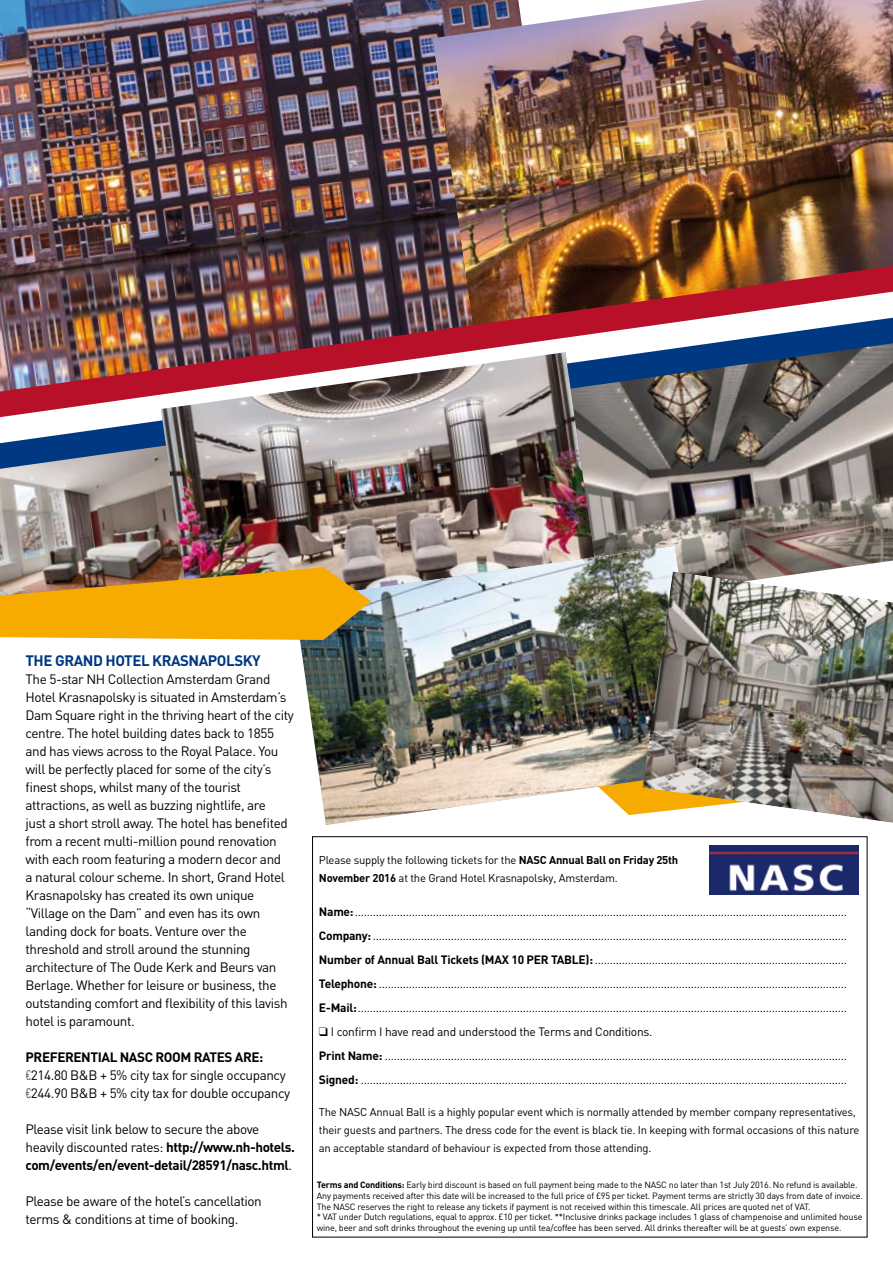
<style>
.page{position:relative;width:893px;height:1263px;background:#fff}
.page>*{position:absolute;margin:0;border:0;box-sizing:border-box;transform-origin:0 0}
.t1{font:700 15px "DIN";letter-spacing:-.03em;color:#003882}
.t2{font:13.5px/18px "DIN";letter-spacing:-.03em;color:#000}
.t3{font:700 13.5px/18px "DIN";letter-spacing:-.03em;color:#000}
.t4{font:12px/24px "DIN";letter-spacing:-.02em;color:#000;text-align:justify}
.t5{font:700 12px "DIN";color:#000}
.t6{font:11.25px/18px "DIN";letter-spacing:-.02em;color:#000}
.t7{font:9px/10.8px "DIN";letter-spacing:-.02em;color:#000}
.s1{font-weight:700}
.s2{font-family:"DIN Cond Light Expert"}
.s3{font-weight:400}
</style>
<div class="page">
<img style="left:710px;top:845px;width:148px;height:49px">
<img style="left:597px;top:473px;width:296px;height:98px">
<img style="left:0;top:473px;width:161px;height:94px">
<img style="left:0;top:0;width:432px;height:260px">
<img style="left:432px;top:0;width:461px;height:260px">
<img style="left:0;top:260px;width:893px;height:51px">
<img style="left:0;top:311px;width:893px;height:162px">
<img style="left:161px;top:352px;width:436px;height:215px">
<img style="left:294px;top:546px;width:412px;height:279px">
<img style="left:642px;top:571px;width:251px;height:252px">
<img style="left:0;top:567px;width:371px;height:73px">
<p class="t1" style="left:26px;top:651px;width:237px">THE GRAND HOTEL KRASNAPOLSKY</p>
<p class="t2" style="left:26px;top:670px;width:270px">The 5-star NH Collection Amsterdam Grand Hotel Krasnapolsky is situated in Amsterdam’s Dam Square right in the thriving heart of the city centre. The hotel building dates back to 1855 and has views across to the Royal Palace. You will be perfectly placed for some of the city’s finest shops, whilst many of the tourist attractions, as well as buzzing nightlife, are<br>just a short stroll away. The hotel has benefited from a recent multi-million pound renovation with each room featuring a modern decor and<br>a natural colour scheme. In short, Grand Hotel Krasnapolsky has created its own unique “Village on the Dam” and even has its own landing dock for boats. Venture over the threshold and stroll around the stunning architecture of The Oude Kerk and Beurs van Berlage. Whether for leisure or business, the outstanding comfort and flexibility of this lavish hotel is paramount.</p>
<p class="t3" style="left:26px;top:1048px;width:148px">PREFERENTIAL NASC Room</p>
<p class="t3" style="left:194px;top:1048px;width:17px">Rates</p>
<p class="t2" style="left:26px;top:1048px;width:266px;text-indent:209px"><span class="s1">are : </span><span class="s2">€</span>214.80 B&amp;B + 5% city tax for single occupancy <span class="s2">€</span>244.90 B&amp;B + 5% city tax for double occupancy</p>
<p class="t3" style="left:26px;top:1120px;width:271px"><span class="s3">Please visit link below to secure the above heavily discounted rates:</span> http://www.nh-hotels. com/events/en/event-detail/28591/nasc.html<span class="s3">.</span></p>
<p class="t2" style="left:26px;top:1192px;width:238px">Please be aware of the hotel’s cancellation terms &amp; conditions at time of booking.</p>
<p class="t6" style="left:319px;top:851px;width:361px">Please supply the following tickets for the <span class="s1">NASC Annual Ball on Friday 25th<br>November 2016</span> at the Grand Hotel Krasnapolsky, Amsterdam.</p>
<p class="t4" style="left:319px;top:899px;width:530px"><span class="s1">Name:</span>....................................................................................................................................................................<br><span class="s1">Company:</span>..............................................................................................................................................................<br><span class="s1">Number of Annual Ball Tickets (max 10 per</span></p>
<p class="t4" style="left:319px;top:947px;width:530px;text-indent:267px"><span class="s1">):</span> ....................................................................................<br><span class="s1">Telephone:</span> ............................................................................................................................................................<br><span class="s1">E-Mail:</span>...................................................................................................................................................................</p>
<p class="t4" style="left:319px;top:1019px;width:530px;text-align:left">❑ I confirm I have read and understood the Terms and Conditions.<br><span class="s1">Print Name:</span> ..........................................................................................................................................................<br><span class="s1">Signed:</span> ..................................................................................................................................................................</p>
<p class="t6" style="left:319px;top:1103px;width:542px">The NASC Annual Ball is a highly popular event which is normally attended by member company representatives, their guests and partners. The dress code for the event is black tie. In keeping with formal occasions of this nature an acceptable standard of behaviour is expected from those attending.</p>
<p class="t7" style="left:317px;top:1179px;width:548px"><span class="s1">Terms and Conditions:</span> Early bird discount is based on full payment being made to the NASC no later than 1st July 2016. No refund is available.<br>Any payments received after this date will be increased to the full price of £95 per ticket. Payment terms are strictly 30 days from date of invoice.<br>The NASC reserves the right to release any tickets if payment is not received within this timescale. All prices are quoted net of VAT.<br>* VAT under Dutch regulations, equal to approx. £10 per ticket. **Inclusive drinks package includes 1 glass of champenoise and unlimited house wine, beer and soft drinks throughout the evening up until tea/coffee has been served. All drinks thereafter will be at guests’ own expense.</p>
<p class="t5" style="left:551px;top:951px;width:8px">table</p>
</div>
